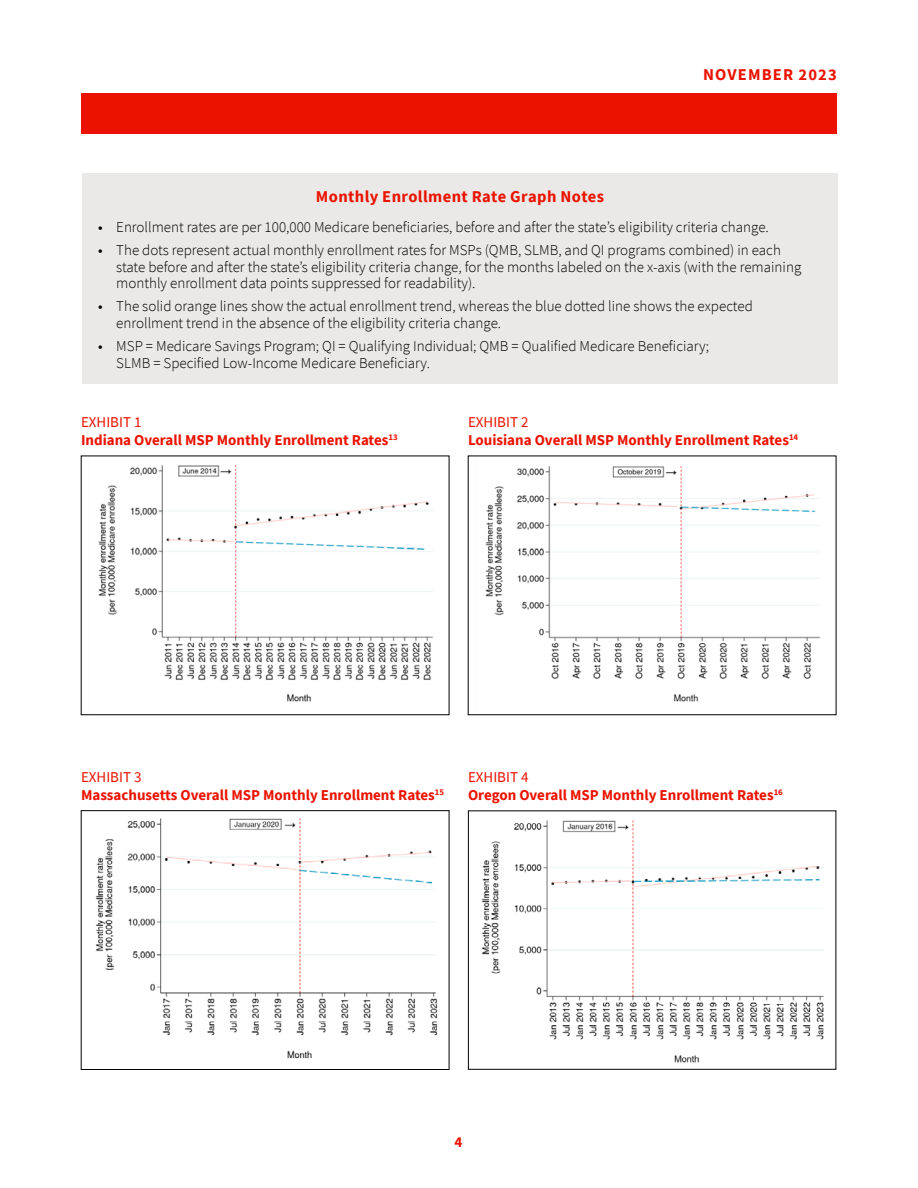
<style>
.page{position:relative;width:918px;height:1188px;background:#fff}
.page>*{position:absolute;margin:0;border:0;box-sizing:border-box;transform-origin:0 0}
.Sidebar_Head_Red{font:700 16.5px "Source Sans Pro";letter-spacing:.025em;color:#eb1300}
.Sidebar_Head_Red-2{font:700 16.5px "Source Sans Pro";letter-spacing:.07em;color:#eb1300}
.t1{font:300 15px/16.5px "Source Sans Pro";color:#000}
.t2{font:700 15px/18px "Source Sans Pro";color:#eb1300}
.s1{font-weight:400}
</style>
<div class="page">
<div style="left:81px;top:93px;width:756px;height:41px;background:#eb1300"></div>
<img style="left:98px;top:464px;width:336px;height:238px">
<img style="left:485px;top:465px;width:336px;height:237px">
<div style="left:82px;top:173px;width:756px;height:211px;background:#eae9e8"></div>
<img style="left:95px;top:818px;width:343px;height:241px">
<div style="left:81px;top:810px;width:368px;height:260px;border:1px solid #000"></div>
<img style="left:481px;top:820px;width:343px;height:243px">
<div style="left:468px;top:810px;width:368px;height:260px;border:1px solid #000"></div>
<p class="Sidebar_Head_Red-2" style="left:703px;top:63px;width:135px">NOVEMBER 2023</p>
<p class="Sidebar_Head_Red" style="left:316px;top:185px;width:290px">Monthly Enrollment Rate Graph Notes</p>
<p class="t1" style="left:98px;top:219px;width:672px"><span class="s1">•</span> Enrollment rates are per 100,000 Medicare beneficiaries, before and after the state’s eligibility criteria change.</p>
<p class="t1" style="left:116px;top:242px;width:687px;text-indent:-18px"><span class="s1">•</span> The dots represent actual monthly enrollment rates for MSPs (QMB, SLMB, and QI programs combined) in each state before and after the state’s eligibility criteria change, for the months labeled on the x-axis (with the remaining monthly enrollment data points suppressed for readability).</p>
<p class="t1" style="left:116px;top:298px;width:638px;text-indent:-18px"><span class="s1">•</span> The solid orange lines show the actual enrollment trend, whereas the blue dotted line shows the expected enrollment trend in the absence of the eligibility criteria change.</p>
<p class="t1" style="left:116px;top:338px;width:594px;text-indent:-18px"><span class="s1">•</span> MSP = Medicare Savings Program; QI = Qualifying Individual; QMB = Qualified Medicare Beneficiary;<br>SLMB = Specified Low-Income Medicare Beneficiary.</p>
<p class="t2" style="left:81px;top:413px;width:318px"><span class="s1">EXHIBIT 1<br></span>Indiana Overall MSP Monthly Enrollment Rates<sup>13</sup></p>
<p class="t2" style="left:468px;top:413px;width:332px"><span class="s1">EXHIBIT 2<br></span>Louisiana Overall MSP Monthly Enrollment Rates<sup>14</sup></p>
<p class="t2" style="left:81px;top:768px;width:365px"><span class="s1">EXHIBIT 3<br></span>Massachusetts Overall MSP Monthly Enrollment Rates<sup>15</sup></p>
<p class="t2" style="left:468px;top:768px;width:316px"><span class="s1">EXHIBIT 4<br></span>Oregon Overall MSP Monthly Enrollment Rates<sup>16</sup></p>
<p class="t2" style="left:455px;top:1133px;width:9px">4</p>
</div>
